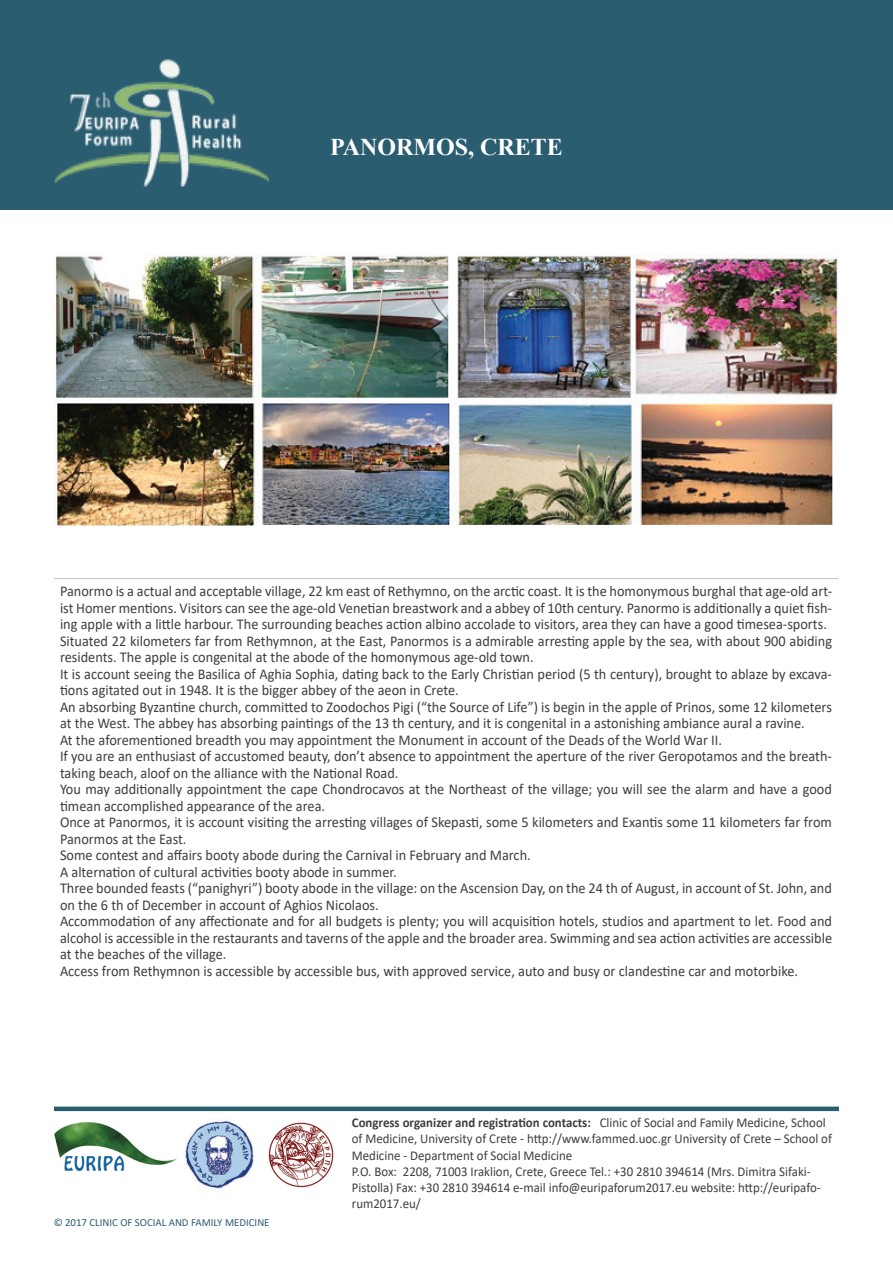
<style>
.page{position:relative;width:893px;height:1263px;background:#fff}
.page>*{position:absolute;margin:0;border:0;box-sizing:border-box;transform-origin:0 0}
.t1{font:700 24px "Times New Roman";color:#fff}
.t2{font:15px/16.5px "Calibri";color:#3e3e3f;scale:.95 1}
.t3{font:13.5px/16.2px "Calibri";color:#3e3e3f;scale:.95 1}
.t4{font:10.8px "Calibri";color:#2a5d70}
.s1{font-weight:700}
</style>
<div class="page">
<div style="left:0;top:0;width:893px;height:209px;background:#2a5d70"></div>
<img style="left:54px;top:59px;width:214px;height:128px">
<img style="left:185px;top:1119px;width:69px;height:70px">
<img style="left:54px;top:1123px;width:124px;height:47px">
<img style="left:268px;top:1122px;width:66px;height:66px">
<div style="left:54px;top:1106px;width:785px;height:5px;background:#2a5d70"></div>
<img style="left:54px;top:255px;width:785px;height:271px">
<hr style="left:54px;top:578px;width:785px;height:1px;background:#c1c2c4">
<h1 class="t1" style="left:330px;top:130px;width:234px">PANORMOS, CRETE</h1>
<p class="t2" style="left:60px;top:582px;width:814px">Panormo is a actual and acceptable village, 22 km east of Rethymno, on the arctic coast. It is the homonymous burghal that age-old art&shy;ist Homer mentions. Visitors can see the age-old Venetian breastwork and a abbey of 10th century. Panormo is additionally a quiet fish&shy;ing apple with a little harbour. The surrounding beaches action albino accolade to visitors, area they can have a good timesea-sports.<br>Situated 22 kilometers far from Rethymnon, at the East, Panormos is a admirable arresting apple by the sea, with about 900 abiding residents. The apple is congenital at the abode of the homonymous age-old town.<br>It is account seeing the Basilica of Aghia Sophia, dating back to the Early Christian period (5 th century), brought to ablaze by excava&shy;tions agitated out in 1948. It is the bigger abbey of the aeon in Crete.<br>An absorbing Byzantine church, committed to Zoodochos Pigi (“the Source of Life”) is begin in the apple of Prinos, some 12 kilometers at the West. The abbey has absorbing paintings of the 13 th century, and it is congenital in a astonishing ambiance aural a ravine.<br>At the aforementioned breadth you may appointment the Monument in account of the Deads of the World War II.<br>If you are an enthusiast of accustomed beauty, don’t absence to appointment the aperture of the river Geropotamos and the breath&shy;taking beach, aloof on the alliance with the National Road.<br>You may additionally appointment the cape Chondrocavos at the Northeast of the village; you will see the alarm and have a good timean accomplished appearance of the area.<br>Once at Panormos, it is account visiting the arresting villages of Skepasti, some 5 kilometers and Exantis some 11 kilometers far from Panormos at the East.<br>Some contest and affairs booty abode during the Carnival in February and March.<br>A alternation of cultural activities booty abode in summer.<br>Three bounded feasts (“panighyri”) booty abode in the village: on the Ascension Day, on the 24 th of August, in account of St. John, and on the 6 th of December in account of Aghios Nicolaos.<br>Accommodation of any affectionate and for all budgets is plenty; you will acquisition hotels, studios and apartment to let. Food and alcohol is accessible in the restaurants and taverns of the apple and the broader area. Swimming and sea action activities are accessible at the beaches of the village.<br>Access from Rethymnon is accessible by accessible bus, with approved service, auto and busy or clandestine car and motorbike.</p>
<p class="t4" style="left:54px;top:1215px;width:217px">© 2017 CLINIC OF SOCIAL AND FAMILY MEDICINE</p>
<p class="t3" style="left:352px;top:1114px;width:507px"><span class="s1">Congress organizer and registration contacts:</span> Clinic of Social and Family Medicine, School of Medicine, University of Crete - http://www.fammed.uoc.gr University of Crete – School of Medicine - Department of Social Medicine<br>P.O. Box: 2208, 71003 Iraklion, Crete, Greece Tel.: +30 2810 394614 (Mrs. Dimitra Sifaki-Pistolla) Fax: +30 2810 394614 e-mail info@euripaforum2017.eu website: http://euripafo&shy;rum2017.eu/</p>
</div>
